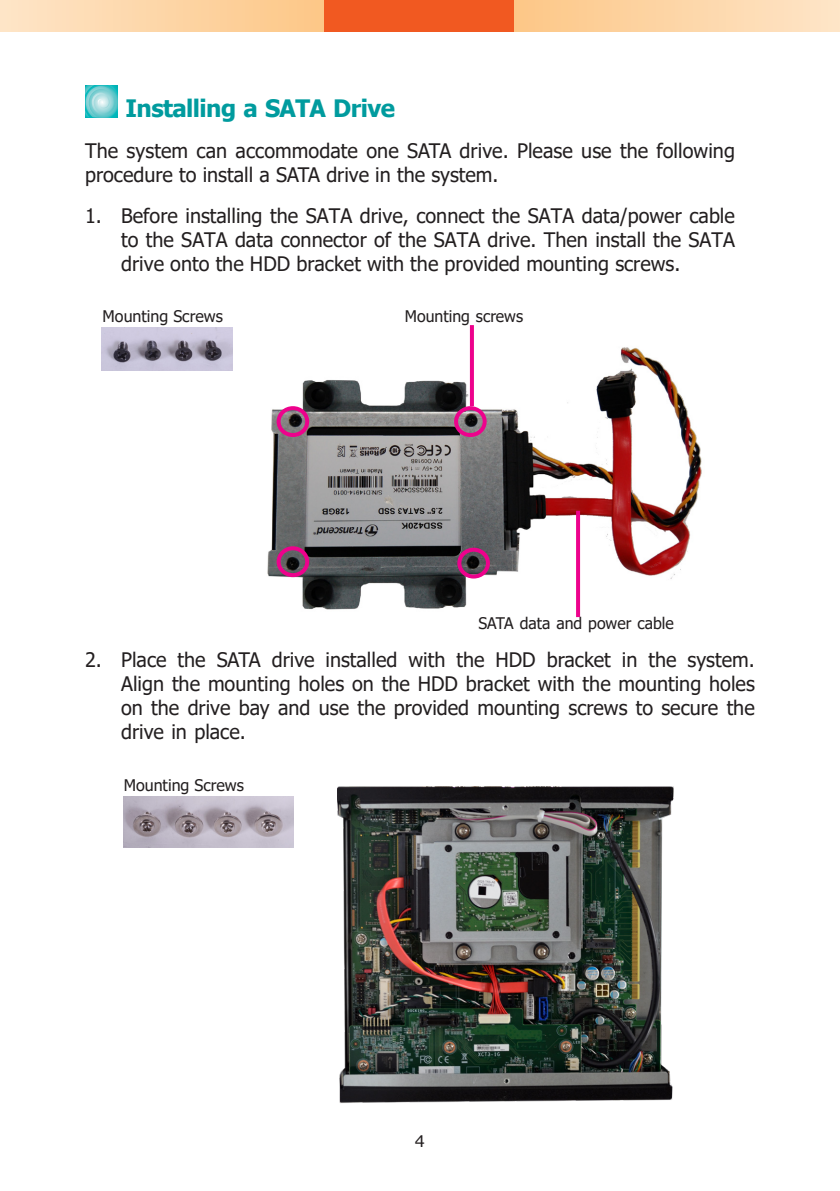
<style>
.page{position:relative;width:840px;height:1191px;background:#fff}
.page>*{position:absolute;margin:0;border:0;box-sizing:border-box;transform-origin:0 0}
.t1{font:700 24px "Tahoma";letter-spacing:-.025em;color:#009b9e}
.t2{font:20px/24px "Tahoma";color:#231f20;text-align:justify}
.t3{font:16px "Tahoma";color:#231f20}
.t4{font:16px "Verdana";color:#231f20}
</style>
<div class="page">
<div style="left:322px;top:0;width:192px;height:32px;background:#f15921"></div>
<div style="left:514px;top:0;width:325px;height:32px;background:linear-gradient(to right,#fdc786,#fee5c8)"></div>
<div style="left:0;top:0;width:323px;height:32px;background:linear-gradient(to right,#fee5c8,#fdc787)"></div>
<svg style="left:85px;top:85px;width:32px;height:32px"></svg>
<img style="left:101px;top:327px;width:131px;height:43px">
<img style="left:267px;top:343px;width:435px;height:275px">
<svg style="left:469px;top:325px;width:4px;height:81px"></svg>
<div style="left:276px;top:406px;width:33px;height:31px;border:4px solid #ed028c;border-radius:50%"></div>
<div style="left:454px;top:406px;width:32px;height:31px;border:4px solid #ed028c;border-radius:50%"></div>
<div style="left:276px;top:546px;width:33px;height:31px;border:4px solid #ed028c;border-radius:50%"></div>
<div style="left:457px;top:548px;width:32px;height:30px;border:4px solid #ed028c;border-radius:50%"></div>
<svg style="left:575px;top:511px;width:4px;height:106px"></svg>
<img style="left:124px;top:796px;width:170px;height:51px">
<img style="left:337px;top:786px;width:336px;height:317px">
<p class="t1" style="left:125px;top:91px;width:271px">Installing a SATA Drive</p>
<p class="t2" style="left:85px;top:140px;width:651px">The system can accommodate one SATA drive. Please use the following procedure to install a SATA drive in the system.</p>
<p class="t2" style="left:121px;top:205px;width:615px;text-indent:-36px">1. Before installing the SATA drive, connect the SATA data/power cable to the SATA data connector of the SATA drive. Then install the SATA drive onto the HDD bracket with the provided mounting screws.</p>
<p class="t3" style="left:103px;top:306px;width:122px">Mounting Screws</p>
<p class="t3" style="left:405px;top:306px;width:120px">Mounting screws</p>
<p class="t3" style="left:478px;top:612px;width:197px">SATA data and power cable</p>
<p class="t2" style="left:121px;top:648px;width:634px;text-indent:-36px">2. Place the SATA drive installed with the HDD bracket in the system.<br>Align the mounting holes on the HDD bracket with the mounting holes on the drive bay and use the provided mounting screws to secure the drive in place.</p>
<p class="t3" style="left:124px;top:775px;width:122px">Mounting Screws</p>
<p class="t4" style="left:414px;top:1129px;width:12px">4</p>
</div>
